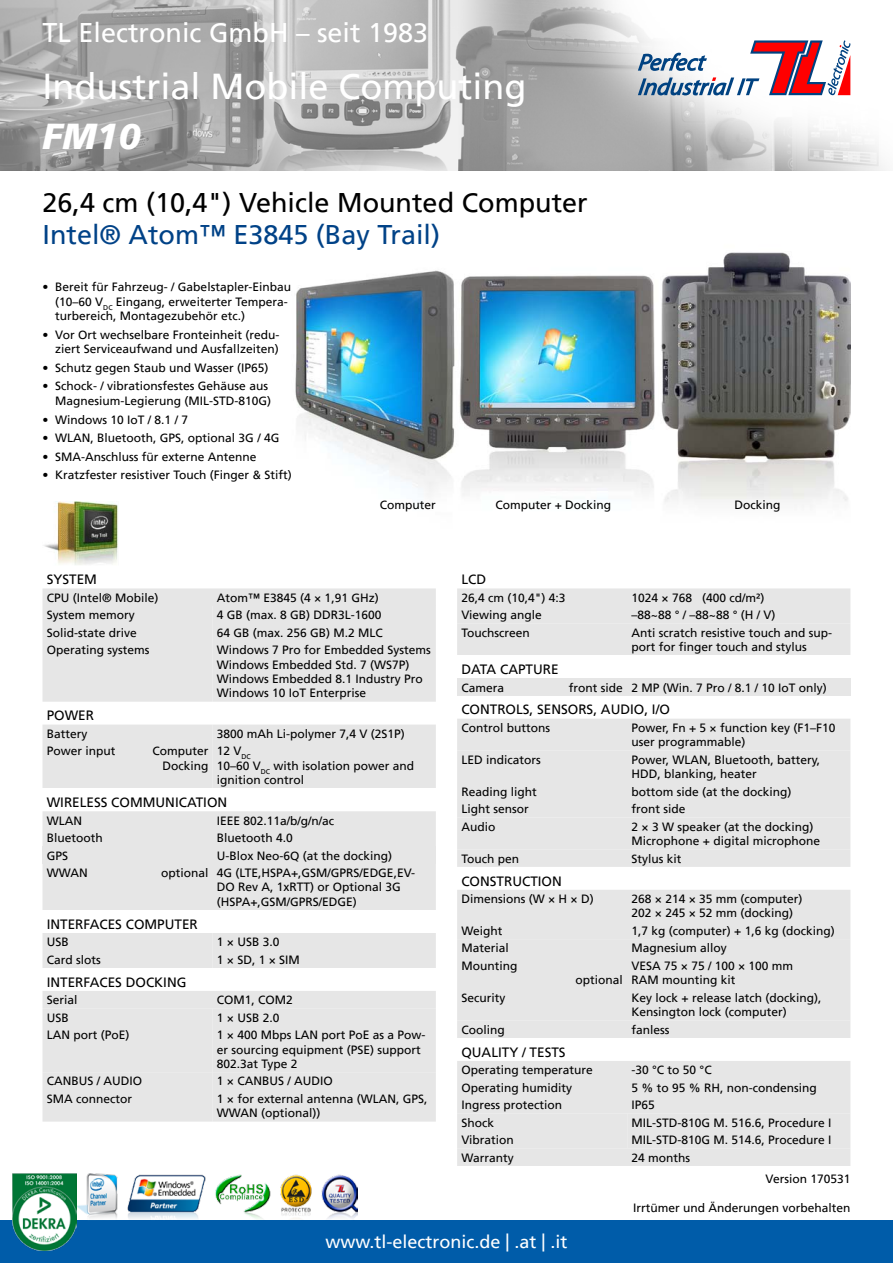
<style>
.page{position:relative;width:893px;height:1263px;background:#fff}
.page>*{position:absolute;margin:0;border:0;box-sizing:border-box;transform-origin:0 0}
.t1{font:36px "Frutiger LT";color:#fff}
.t2{font:italic 900 36px "Frutiger LT";color:#fff}
.t3{font:27px "Frutiger LT";color:#000}
.t4{font:27px "Frutiger LT";color:#004287}
.t5{font:27px "Frutiger LT";color:#fff}
.t6{font:18px "Frutiger LT";color:#fff}
.t7{font:13.5px "Frutiger LT";color:#000}
.t8{font:12px/14.4px "Frutiger LT";color:#000}
</style>
<div class="page">
<img style="left:0;top:0;width:885px;height:170px">
<svg style="left:638px;top:40px;width:212px;height:55px"></svg>
<div style="left:0;top:1220px;width:893px;height:43px;background:#005ca9"></div>
<img style="left:13px;top:1174px;width:64px;height:76px">
<img style="left:77px;top:1174px;width:280px;height:45px">
<img style="left:295px;top:252px;width:555px;height:250px">
<img style="left:44px;top:502px;width:74px;height:63px">
<div style="left:457px;top:588px;width:393px;height:67px;background:#e6e6e6"></div>
<div style="left:43px;top:588px;width:393px;height:114px;background:#e6e6e6"></div>
<div style="left:43px;top:724px;width:393px;height:64px;background:#e6e6e6"></div>
<div style="left:43px;top:811px;width:393px;height:35px;background:#e6e6e6"></div>
<div style="left:43px;top:846px;width:170px;height:18px;background:#e6e6e6"></div>
<div style="left:213px;top:846px;width:223px;height:18px;background:#e6e6e6"></div>
<div style="left:43px;top:864px;width:393px;height:46px;background:#e6e6e6"></div>
<div style="left:43px;top:933px;width:393px;height:35px;background:#e6e6e6"></div>
<div style="left:43px;top:991px;width:393px;height:130px;background:#e6e6e6"></div>
<div style="left:457px;top:678px;width:170px;height:18px;background:#e6e6e6"></div>
<div style="left:627px;top:678px;width:223px;height:18px;background:#e6e6e6"></div>
<div style="left:457px;top:719px;width:393px;height:148px;background:#e6e6e6"></div>
<div style="left:457px;top:890px;width:393px;height:148px;background:#e6e6e6"></div>
<div style="left:457px;top:1061px;width:393px;height:105px;background:#e6e6e6"></div>
<h2 class="t5" style="left:43px;top:16px;width:387px">TL Electronic GmbH – seit 1983</h2>
<h1 class="t1" style="left:43px;top:66px;width:486px">Industrial Mobile Computing</h1>
<h1 class="t2" style="left:43px;top:115px;width:100px">FM10</h1>
<h2 class="t3" style="left:43px;top:186px;width:547px">26,4 cm (10,4") Vehicle Mounted Computer</h2>
<h2 class="t4" style="left:43px;top:219px;width:399px">Intel® Atom™ E3845 (Bay Trail)</h2>
<p class="t8" style="left:55px;top:280px;width:237px;text-indent:-13px">• Bereit für Fahrzeug- / Gabelstapler-Einbau (10–60 V<sub>DC</sub> Eingang, erweiterter Tempera&shy;turbereich, Montagezubehör etc.)</p>
<p class="t8" style="left:43px;top:327px;width:238px;text-align:right">• Vor Ort wechselbare Fronteinheit (redu&shy;ziert Serviceaufwand und Ausfallzeiten)</p>
<p class="t8" style="left:43px;top:360px;width:227px">• Schutz gegen Staub und Wasser (IP65)</p>
<p class="t8" style="left:43px;top:379px;width:230px;text-align:right">• Schock- / vibrationsfestes Gehäuse aus<br>Magnesium-Legierung (MIL-STD-810G)</p>
<p class="t8" style="left:43px;top:412px;width:147px">• Windows 10 IoT / 8.1 / 7</p>
<p class="t8" style="left:43px;top:431px;width:238px">• WLAN, Bluetooth, GPS, optional 3G / 4G</p>
<p class="t8" style="left:43px;top:449px;width:216px">• SMA-Anschluss für externe Antenne</p>
<p class="t8" style="left:43px;top:468px;width:251px">• Kratzfester resistiver Touch (Finger &amp; Stift)</p>
<p class="t8" style="left:380px;top:497px;width:58px">Computer</p>
<p class="t8" style="left:495px;top:497px;width:117px">Computer + Docking</p>
<p class="t8" style="left:735px;top:497px;width:47px">Docking</p>
<p class="t7" style="left:47px;top:572px;width:25px">System</p>
<p class="t8" style="left:47px;top:590px;width:113px">CPU (Intel® Mobile)</p>
<p class="t8" style="left:217px;top:590px;width:163px">Atom™ E3845 (4 × 1,91 GHz)</p>
<p class="t8" style="left:47px;top:608px;width:90px">System memory</p>
<p class="t8" style="left:217px;top:608px;width:166px">4 GB (max. 8 GB) DDR3L-1600</p>
<p class="t8" style="left:47px;top:625px;width:92px">Solid-state drive</p>
<p class="t8" style="left:217px;top:625px;width:168px">64 GB (max. 256 GB) M.2 MLC</p>
<p class="t8" style="left:47px;top:643px;width:104px">Operating systems</p>
<p class="t8" style="left:217px;top:643px;width:216px">Windows 7 Pro for Embedded Systems<br>Windows Embedded Std. 7 (WS7P)<br>Windows Embedded 8.1 Industry Pro<br>Windows 10 IoT Enterprise</p>
<p class="t7" style="left:47px;top:708px;width:19px">Power</p>
<p class="t8" style="left:47px;top:726px;width:42px">Battery</p>
<p class="t8" style="left:217px;top:726px;width:190px">3800 mAh Li-polymer 7,4 V (2S1P)</p>
<p class="t8" style="left:47px;top:744px;width:70px">Power input</p>
<p class="t8" style="left:152px;top:744px;width:58px;text-align:right">Computer<br>Docking</p>
<p class="t8" style="left:217px;top:744px;width:199px">12 V<sub>DC<br></sub>10–60 V<sub>DC</sub> with isolation power and ignition control</p>
<p class="t7" style="left:47px;top:794px;width:21px">Wireless</p>
<p class="t7" style="left:111px;top:794px;width:19px">Communication</p>
<p class="t8" style="left:47px;top:813px;width:37px">WLAN</p>
<p class="t8" style="left:217px;top:813px;width:119px">IEEE 802.11a/b/g/n/ac</p>
<p class="t8" style="left:47px;top:831px;width:58px">Bluetooth</p>
<p class="t8" style="left:217px;top:831px;width:78px">Bluetooth 4.0</p>
<p class="t8" style="left:47px;top:848px;width:23px">GPS</p>
<p class="t8" style="left:217px;top:848px;width:177px">U-Blox Neo-6Q (at the docking)</p>
<p class="t8" style="left:47px;top:866px;width:43px">WWAN</p>
<p class="t8" style="left:217px;top:866px;width:200px;text-indent:-56px">optional 4G (LTE,HSPA+,GSM/GPRS/EDGE,EV-<br>DO Rev A, 1xRTT) or Optional 3G (HSPA+,GSM/GPRS/EDGE)</p>
<p class="t7" style="left:47px;top:916px;width:13px">Interfaces</p>
<p class="t7" style="left:126px;top:916px;width:19px">Computer</p>
<p class="t8" style="left:47px;top:935px;width:23px">USB</p>
<p class="t8" style="left:217px;top:935px;width:64px">1 × USB 3.0</p>
<p class="t8" style="left:47px;top:952px;width:56px">Card slots</p>
<p class="t8" style="left:217px;top:952px;width:85px">1 × SD, 1 × SIM</p>
<p class="t7" style="left:47px;top:974px;width:13px">Interfaces</p>
<p class="t7" style="left:126px;top:974px;width:19px">Docking</p>
<p class="t8" style="left:47px;top:993px;width:32px">Serial</p>
<p class="t8" style="left:217px;top:993px;width:78px">COM1, COM2</p>
<p class="t8" style="left:47px;top:1010px;width:23px">USB</p>
<p class="t8" style="left:217px;top:1010px;width:64px">1 × USB 2.0</p>
<p class="t8" style="left:47px;top:1028px;width:84px">LAN port (PoE)</p>
<p class="t8" style="left:217px;top:1028px;width:210px">1 × 400 Mbps LAN port PoE as a Pow&shy;er sourcing equipment (PSE) support<br>802.3at Type 2</p>
<p class="t8" style="left:47px;top:1074px;width:97px">CANBUS / AUDIO</p>
<p class="t8" style="left:217px;top:1074px;width:117px">1 × CANBUS / AUDIO</p>
<p class="t8" style="left:47px;top:1092px;width:87px">SMA connector</p>
<p class="t8" style="left:217px;top:1092px;width:212px">1 × for external antenna (WLAN, GPS,<br>WWAN (optional))</p>
<p class="t7" style="left:461px;top:572px;width:26px">LCD</p>
<p class="t8" style="left:461px;top:590px;width:106px">26,4 cm (10,4") 4:3</p>
<p class="t8" style="left:631px;top:590px;width:134px">1024 × 768 (400 cd/m²)</p>
<p class="t8" style="left:461px;top:608px;width:82px">Viewing angle</p>
<p class="t8" style="left:631px;top:608px;width:146px">–88~88 ° / –88~88 ° (H / V)</p>
<p class="t8" style="left:461px;top:625px;width:70px">Touchscreen</p>
<p class="t8" style="left:631px;top:625px;width:202px">Anti scratch resistive touch and sup&shy;port for finger touch and stylus</p>
<p class="t7" style="left:461px;top:661px;width:20px">Data</p>
<p class="t7" style="left:500px;top:661px;width:18px">Capture</p>
<p class="t8" style="left:461px;top:680px;width:44px">Camera</p>
<p class="t8" style="left:569px;top:680px;width:259px">front side 2 MP (Win. 7 Pro / 8.1 / 10 IoT only)</p>
<p class="t7" style="left:461px;top:702px;width:18px">Controls</p>
<p class="t7" style="left:530px;top:702px;width:24px">, Sensors</p>
<p class="t7" style="left:593px;top:702px;width:27px">, Audio</p>
<p class="t7" style="left:644px;top:702px;width:27px">, I/O</p>
<p class="t8" style="left:461px;top:721px;width:90px">Control buttons</p>
<p class="t8" style="left:631px;top:721px;width:206px">Power, Fn + 5 × function key (F1–F10 user programmable)</p>
<p class="t8" style="left:461px;top:752px;width:81px">LED indicators</p>
<p class="t8" style="left:631px;top:752px;width:190px">Power, WLAN, Bluetooth, battery,<br>HDD, blanking, heater</p>
<p class="t8" style="left:461px;top:784px;width:77px">Reading light</p>
<p class="t8" style="left:631px;top:784px;width:162px">bottom side (at the docking)</p>
<p class="t8" style="left:461px;top:802px;width:69px">Light sensor</p>
<p class="t8" style="left:631px;top:802px;width:56px">front side</p>
<p class="t8" style="left:461px;top:819px;width:35px">Audio</p>
<p class="t8" style="left:631px;top:819px;width:190px">2 × 3 W speaker (at the docking)<br>Microphone + digital microphone</p>
<p class="t8" style="left:461px;top:851px;width:59px">Touch pen</p>
<p class="t8" style="left:631px;top:851px;width:52px">Stylus kit</p>
<p class="t7" style="left:461px;top:873px;width:18px">Construction</p>
<p class="t8" style="left:461px;top:892px;width:134px">Dimensions (W × H × D)</p>
<p class="t8" style="left:631px;top:892px;width:173px">268 × 214 × 35 mm (computer)<br>202 × 245 × 52 mm (docking)</p>
<p class="t8" style="left:461px;top:924px;width:42px">Weight</p>
<p class="t8" style="left:631px;top:924px;width:205px">1,7 kg (computer) + 1,6 kg (docking)</p>
<p class="t8" style="left:461px;top:941px;width:49px">Material</p>
<p class="t8" style="left:631px;top:941px;width:97px">Magnesium alloy</p>
<p class="t8" style="left:461px;top:959px;width:57px">Mounting</p>
<p class="t8" style="left:576px;top:973px;width:49px">optional</p>
<p class="t8" style="left:631px;top:959px;width:163px">VESA 75 × 75 / 100 × 100 mm<br>RAM mounting kit</p>
<p class="t8" style="left:461px;top:990px;width:46px">Security</p>
<p class="t8" style="left:631px;top:990px;width:191px">Key lock + release latch (docking),<br>Kensington lock (computer)</p>
<p class="t8" style="left:461px;top:1022px;width:45px">Cooling</p>
<p class="t8" style="left:631px;top:1022px;width:40px">fanless</p>
<p class="t7" style="left:461px;top:1044px;width:19px">Qualit</p>
<p class="t7" style="left:509px;top:1044px;width:36px">y / Tests</p>
<p class="t8" style="left:461px;top:1063px;width:133px">Operating temperature</p>
<p class="t8" style="left:631px;top:1063px;width:82px">-30 °C to 50 °C</p>
<p class="t8" style="left:461px;top:1080px;width:112px">Operating humidity</p>
<p class="t8" style="left:631px;top:1080px;width:187px">5 % to 95 % RH, non-condensing</p>
<p class="t8" style="left:461px;top:1098px;width:102px">Ingress protection</p>
<p class="t8" style="left:631px;top:1098px;width:25px">IP65</p>
<p class="t8" style="left:461px;top:1115px;width:34px">Shock</p>
<p class="t8" style="left:631px;top:1115px;width:202px">MIL-STD-810G M. 516.6, Procedure I</p>
<p class="t8" style="left:461px;top:1133px;width:54px">Vibration</p>
<p class="t8" style="left:631px;top:1133px;width:202px">MIL-STD-810G M. 514.6, Procedure I</p>
<p class="t8" style="left:461px;top:1150px;width:54px">Warranty</p>
<p class="t8" style="left:631px;top:1150px;width:60px">24 months</p>
<p class="t8" style="left:765px;top:1171px;width:86px">Version 170531</p>
<p class="t8" style="left:633px;top:1201px;width:219px">Irrtümer und Änderungen vorbehalten</p>
<h3 class="t6" style="left:325px;top:1231px;width:244px">www.tl-electronic.de | .at | .it</h3>
</div>
